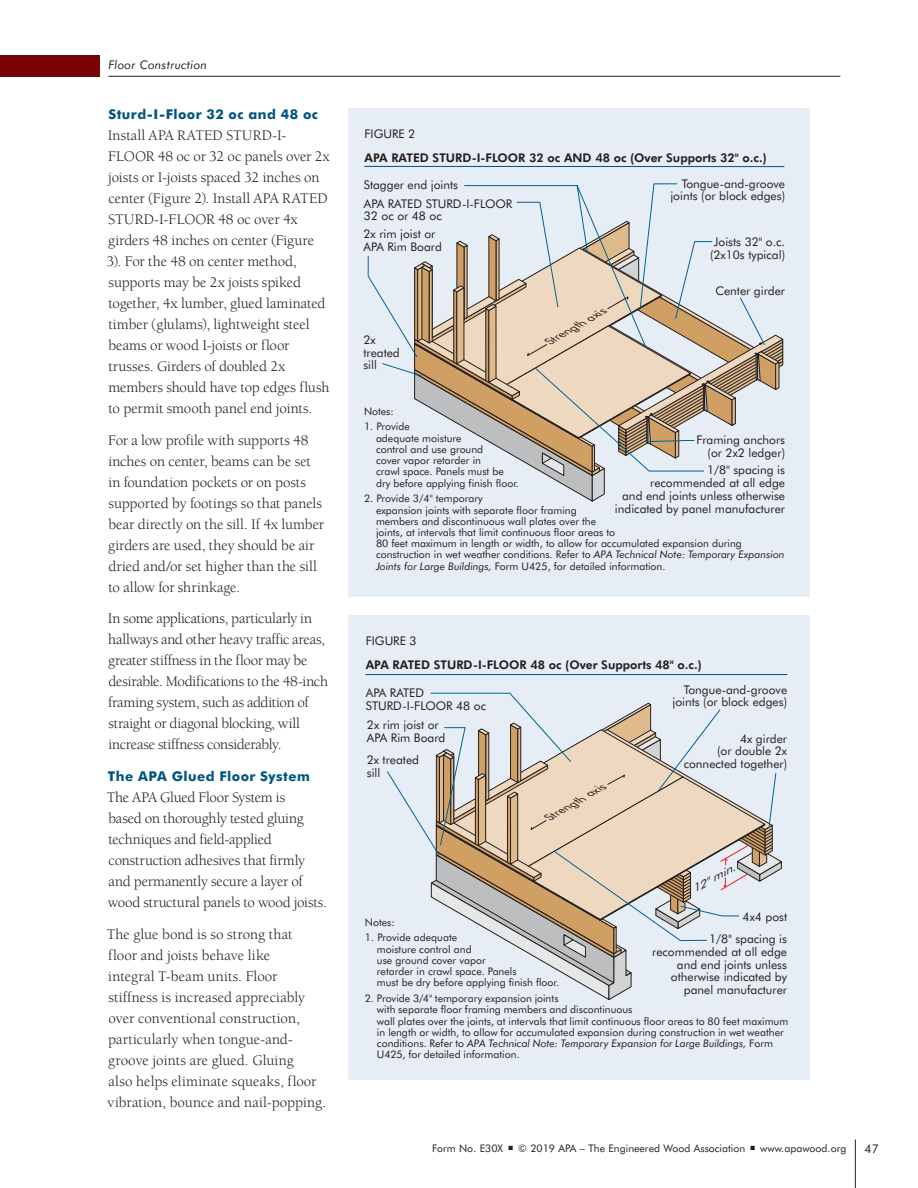
<style>
.page{position:relative;width:918px;height:1188px;background:#fff}
.page>*{position:absolute;margin:0;border:0;box-sizing:border-box;transform-origin:0 0}
.t1{font:15px/21px "Berkeley";letter-spacing:-.005em;color:#231f20}
.t2{font:700 13.5px "Futura BT";letter-spacing:.03em;color:#005580}
.t3{font:12px/12.8px "Futura BT";color:#231f20}
.t4{font:800 12px "Futura BT";color:#231f20}
.t5{font:italic 12px "Futura BT";letter-spacing:.02em;color:#231f20}
.t6{font:10.5px/11.2px "Futura BT";color:#231f20}
.t7{font:italic 10.5px "Futura BT";color:#231f20;scale:1.14 1}
.t8{font:italic 10.5px "Futura BT";color:#231f20;scale:1.26 1}
.s1{font-style:italic}
</style>
<div class="page">
<div style="left:348px;top:108px;width:462px;height:488px;background:#e7edf4"></div>
<hr style="left:364px;top:166px;width:420px;height:1px;background:#005580">
<svg style="left:368px;top:183px;width:415px;height:319px"></svg>
<div style="left:348px;top:616px;width:462px;height:464px;background:#e7edf4"></div>
<hr style="left:366px;top:674px;width:421px;height:1px;background:#005580">
<svg style="left:387px;top:693px;width:395px;height:307px"></svg>
<div style="left:0;top:55px;width:100px;height:21px;background:#7a0306"></div>
<hr style="left:108px;top:76px;width:732px;height:1px;background:#231f20">
<hr style="left:855px;top:1140px;width:1px;height:48px;background:#231f20">
<p class="t5" style="left:108px;top:60px;width:100px">Floor Construction</p>
<p class="t2" style="left:108px;top:108px;width:211px">Sturd-I-Floor 32 oc and 48 oc</p>
<p class="t1" style="left:107px;top:126px;width:225px">Install APA RATED STURD-I-FLOOR 48 oc or 32 oc panels over 2x joists or I-joists spaced 32 inches on center (Figure 2). Install APA RATED STURD-I-FLOOR 48 oc over 4x girders 48 inches on center (Figure 3). For the 48 on center method, supports may be 2x joists spiked together, 4x lumber, glued laminated timber (glulams), lightweight steel beams or wood I-joists or floor trusses. Girders of doubled 2x members should have top edges flush to permit smooth panel end joints.</p>
<p class="t1" style="left:108px;top:431px;width:218px">For a low profile with supports 48 inches on center, beams can be set in foundation pockets or on posts sup ported by footings so that panels bear directly on the sill. If 4x lumber girders are used, they should be air dried and/or set higher than the sill to allow for shrinkage.</p>
<p class="t1" style="left:108px;top:609px;width:222px">In some applications, particularly in hallways and other heavy traffic areas, greater stiffness in the floor may be desirable. Modifications to the 48-inch framing system, such as addition of straight or diagonal blocking, will increase stiffness considerably.</p>
<p class="t2" style="left:108px;top:771px;width:203px">The APA Glued Floor System</p>
<p class="t1" style="left:107px;top:788px;width:222px">The APA Glued Floor System is<br>based on thoroughly tested gluing techniques and field-applied construction adhesives that firmly and permanently secure a layer of wood structural panels to wood joists.</p>
<p class="t1" style="left:107px;top:925px;width:221px">The glue bond is so strong that<br>floor and joists behave like<br>integral T-beam units. Floor stiffness is increased appreciably over conventional construction, particularly when tongue-and&shy;groove joints are glued. Gluing<br>also helps eliminate squeaks, floor vibration, bounce and nail-popping.</p>
<p class="t3" style="left:365px;top:128px;width:52px">FIGURE 2</p>
<p class="t4" style="left:365px;top:153px;width:404px">APA RATED STURD-I-FLOOR 32 oc AND 48 oc (Over Supports 32" o.c.)</p>
<p class="t3" style="left:364px;top:176px;width:150px;line-height:19px">Stagger end joints<br>APA RATED STURD-I-FLOOR</p>
<p class="t3" style="left:364px;top:208px;width:80px;line-height:17.5px">32 oc or 48 oc<br>2x rim joist or</p>
<p class="t3" style="left:364px;top:241px;width:80px">APA Rim Board</p>
<p class="t3" style="left:363px;top:334px;width:38px">2x treated sill</p>
<p class="t7" style="left:547px;top:338px;width:60px;rotate:-30deg">Strength axis</p>
<p class="t3" style="left:670px;top:178px;width:116px;text-align:right">Tongue-and-groove joints (or block edges)</p>
<p class="t3" style="left:710px;top:236px;width:77px;text-align:center">Joists 32" o.c. (2x10s typical)</p>
<p class="t3" style="left:715px;top:285px;width:71px">Center girder</p>
<p class="t6" style="left:364px;top:406px;width:31px">Notes:</p>
<p class="t6" style="left:376px;top:422px;width:145px;text-indent:-12px">1. Provide<br>adequate moisture<br>control and use ground<br>cover vapor retarder in<br>crawl space. Panels must be dry before applying finish floor.</p>
<p class="t6" style="left:376px;top:494px;width:410px;text-indent:-12px">2. Provide 3/4" temporary<br>expansion joints with separate floor framing<br>members and discontinuous wall plates over the<br>joints, at intervals that limit continuous floor areas to<br>80 feet maximum in length or width, to allow for accumulated expansion during construction in wet weather conditions. Refer to <span class="s1">APA Technical Note: Temporary Expansion Joints for Large Buildings,</span> Form U425, for detailed information.</p>
<p class="t3" style="left:697px;top:434px;width:90px;text-align:right">Framing anchors (or 2x2 ledger)</p>
<p class="t3" style="left:615px;top:465px;width:172px;text-align:right">1/8" spacing is<br>recommended at all edge<br>and end joints unless otherwise indicated by panel manufacturer</p>
<p class="t3" style="left:366px;top:635px;width:52px">FIGURE 3</p>
<p class="t4" style="left:366px;top:660px;width:338px">APA RATED STURD-I-FLOOR 48 oc (Over Supports 48" o.c.)</p>
<p class="t3" style="left:366px;top:688px;width:122px">APA RATED<br>STURD-I-FLOOR 48 oc</p>
<p class="t3" style="left:367px;top:719px;width:80px">2x rim joist or<br>APA Rim Board</p>
<p class="t3" style="left:367px;top:754px;width:54px">2x treated sill</p>
<p class="t7" style="left:546px;top:814px;width:60px;rotate:-30deg">Strength axis</p>
<p class="t3" style="left:672px;top:684px;width:116px;text-align:right">Tongue-and-groove joints (or block edges)</p>
<p class="t3" style="left:684px;top:733px;width:105px;text-align:right">4x girder<br>(or double 2x connected together)</p>
<p class="t8" style="left:690px;top:886px;width:40px;rotate:-29deg">12" min.</p>
<p class="t3" style="left:743px;top:912px;width:46px">4x4 post</p>
<p class="t6" style="left:365px;top:917px;width:31px">Notes:</p>
<p class="t6" style="left:377px;top:933px;width:184px;text-indent:-12px">1. Provide adequate<br>moisture control and<br>use ground cover vapor<br>retarder in crawl space. Panels<br>must be dry before applying finish floor.</p>
<p class="t6" style="left:377px;top:994px;width:413px;text-indent:-12px">2. Provide 3/4" temporary expansion joints<br>with separate floor framing members and discontinuous<br>wall plates over the joints, at intervals that limit continuous floor areas to 80 feet maximum in length or width, to allow for accumulated expansion during construction in wet weather conditions. Refer to <span class="s1">APA Technical Note: Temporary Expansion for Large Buildings,</span> Form U425, for detailed information.</p>
<p class="t3" style="left:652px;top:934px;width:136px;text-align:right">1/8" spacing is recommended at all edge and end joints unless otherwise indicated by panel manufacturer</p>
<p class="t6" style="left:432px;top:1143px;width:416px">Form No. E30X ■ © 2019 APA – The Engineered Wood Association ■ www.apawood.org</p>
<p class="t3" style="left:864px;top:1143px;width:16px">47</p>
</div>
